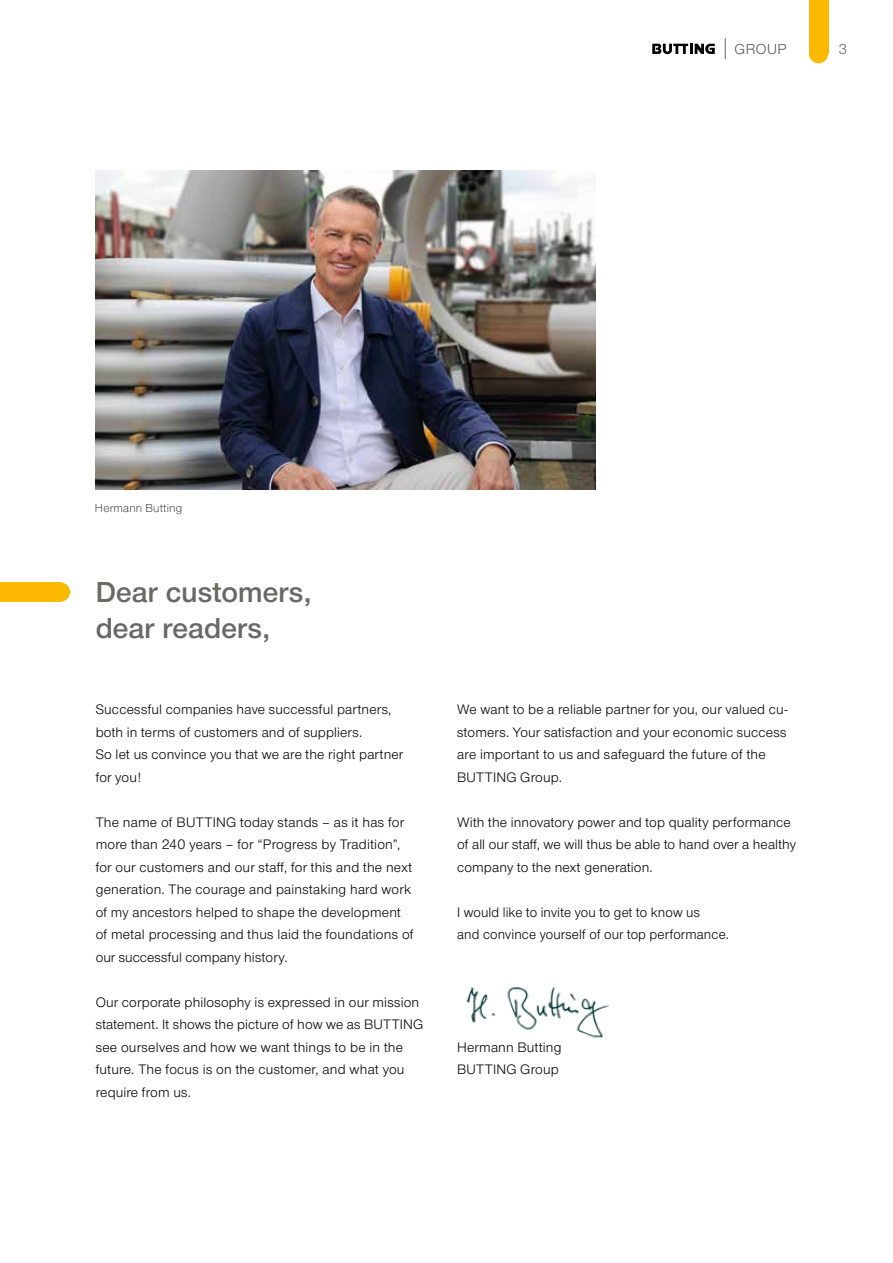
<style>
.page{position:relative;width:893px;height:1263px;background:#fff}
.page>*{position:absolute;margin:0;border:0;box-sizing:border-box;transform-origin:0 0}
.t1{font:30px/36px "Nimbus San Nov Sem Bol";letter-spacing:.005em;color:#666a63}
.t2{font:15px "Nimbus San Nov";letter-spacing:.03em;color:#565656}
.t3{font:15px "Nimbus San Nov";color:#666a63}
.t4{font:14.25px/22.5px "Nimbus San Nov";letter-spacing:.01em;color:#000}
.t5{font:300 12px "Nimbus San Nov";letter-spacing:.02em;color:#000}
</style>
<div class="page">
<div style="left:809px;top:0;width:19px;height:54px;background:#fbba00"></div>
<div style="left:809px;top:44px;width:19px;height:19px;background:#fbba00;border-radius:50%"></div>
<svg style="left:652px;top:44px;width:63px;height:10px"></svg>
<svg style="left:725px;top:38px;width:1px;height:21px"></svg>
<div style="left:0;top:583px;width:61px;height:19px;background:#fbba00"></div>
<div style="left:51px;top:583px;width:19px;height:18px;background:#fbba00;border-radius:50%"></div>
<img style="left:466px;top:987px;width:143px;height:51px">
<img style="left:96px;top:170px;width:499px;height:319px">
<p class="t2" style="left:734px;top:39px;width:54px">GROUP</p>
<p class="t3" style="left:839px;top:39px;width:10px">3</p>
<p class="t5" style="left:95px;top:499px;width:89px">Hermann Butting</p>
<h1 class="t1" style="left:96px;top:573px;width:217px">Dear customers, dear readers,</h1>
<p class="t4" style="left:96px;top:698px;width:309px">Successful companies have successful partners, both in terms of customers and of suppliers.<br>So let us convince you that we are the right partner for you!</p>
<p class="t4" style="left:96px;top:810px;width:319px">The name of BUTTING today stands – as it has for more than 240 years – for “Progress by Tradition”, for our customers and our staff, for this and the next generation. The courage and painstaking hard work of my ancestors helped to shape the development of metal processing and thus laid the foundations of our successful company history.</p>
<p class="t4" style="left:96px;top:990px;width:329px">Our corporate philosophy is expressed in our mission statement. It shows the picture of how we as BUTTING see ourselves and how we want things to be in the future. The focus is on the customer, and what you require from us.</p>
<p class="t4" style="left:457px;top:698px;width:332px">We want to be a reliable partner for you, our valued cu&shy;stomers. Your satisfaction and your economic success are important to us and safeguard the future of the BUTTING Group.</p>
<p class="t4" style="left:457px;top:810px;width:340px">With the innovatory power and top quality performance of all our staff, we will thus be able to hand over a healthy company to the next generation.</p>
<p class="t4" style="left:457px;top:900px;width:273px">I would like to invite you to get to know us<br>and convince yourself of our top performance.</p>
<p class="t4" style="left:457px;top:1035px;width:106px">Hermann Butting<br>BUTTING Group</p>
</div>
